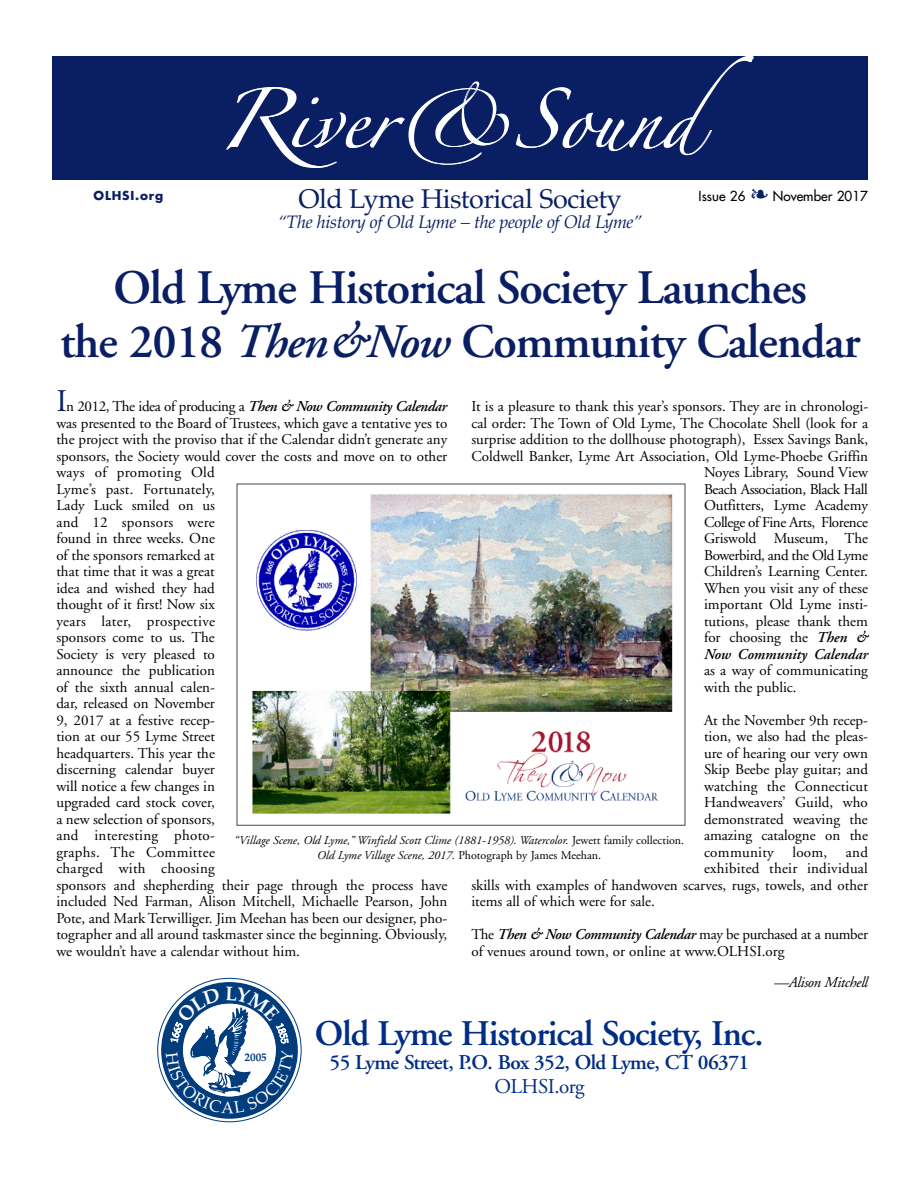
<style>
.page{position:relative;width:918px;height:1188px;background:#fff}
.page>*{position:absolute;margin:0;border:0;box-sizing:border-box;transform-origin:0 0}
.t1{font:54px "Zapfino";color:#fff}
.t2{font:600 48px/54px "Adobe Garamond";letter-spacing:-.02em;color:#0a1f63;text-align:center}
.t3{font:600 36px "Adobe Garamond";letter-spacing:-.025em;color:#002d86}
.t4{font:27px "Palatino";letter-spacing:-.02em;color:#0a1f63}
.t5{font:600 21px "Adobe Garamond";letter-spacing:-.025em;color:#002d86}
.t6{font:21px "Adobe Garamond";letter-spacing:-.025em;color:#002d86}
.t7{font:italic 18px "Palatino";letter-spacing:-.02em;color:#0a1f63}
.t8{font:15px/16.5px "Adobe Garamond";color:#000}
.t9{font:15px "Adobe Garamond";letter-spacing:.02em;color:#000}
.t10{font:italic 15px "Adobe Garamond";letter-spacing:-.025em;color:#000}
.t11{font:500 13.5px "Futura Std";color:#000}
.t12{font:italic 12px/15px "Adobe Garamond";color:#000;text-align:center}
.t13{font:700 12px "Futura Std";letter-spacing:.07em;color:#0a1f63}
.t14{font:700 11.25px "Palatino Linotype";color:#013d7d}
.s1{font-family:"Zingbats SW";font-weight:400;font-size:27px;color:#0a1f63}
.s2{font-style:italic}
.s3{font-size:31.5px;color:#0a1f63}
.s4{font-weight:600;font-style:italic}
.s5{font-style:normal}
</style>
<div class="page">
<div style="left:53px;top:56px;width:815px;height:123px;background:#0a1f63"></div>
<img style="left:236px;top:483px;width:450px;height:343px">
<svg style="left:160px;top:981px;width:139px;height:139px"></svg>
<svg style="left:166px;top:987px;width:127px;height:126px"></svg>
<h1 class="t1" style="left:218px;top:97px;width:538px">River&amp;Sound</h1>
<h3 class="t4" style="left:298px;top:183px;width:325px">Old Lyme Historical Society</h3>
<p class="t7" style="left:278px;top:211px;width:366px">“The history of Old Lyme – the people of Old Lyme”</p>
<p class="t13" style="left:94px;top:190px;width:71px">OLHSI.org</p>
<p class="t11" style="left:699px;top:189px;width:171px">Issue 26 <span class="s1">ß</span> November 2017</p>
<h2 class="t2" style="left:60px;top:265px;width:802px">Old Lyme Historical Society Launches<br>the 2018 <span class="s2">Then&amp;Now</span> Community Calendar</h2>
<p class="t8" style="left:56px;top:400px;width:393px"><span class="s3">I</span>n 2012, The idea of producing a <span class="s4">Then &amp; Now Community Calendar </span>was presented to the Board of Trustees, which gave a tentative yes to the project with the proviso that if the Calendar didn’t generate any sponsors, the Society would cover the costs and move on to other ways of promoting Old<br>Lyme’s past. Fortunately,<br>Lady Luck smiled on us<br>and 12 sponsors were<br>found in three weeks. One<br>of the sponsors remarked at<br>that time that it was a great<br>idea and wished they had<br>thought of it first! Now six<br>years later, prospective<br>sponsors come to us. The<br>Society is very pleased to<br>announce the publication<br>of the sixth annual calen-<br>dar, released on November<br>9, 2017 at a festive recep-<br>tion at our 55 Lyme Street<br>headquarters. This year the<br>discerning calendar buyer<br>will notice a few changes in<br>upgraded card stock cover,<br>a new selection of sponsors,<br>and interesting photo-<br>graphs. The Committee<br>charged with choosing<br>sponsors and shepherding their page through the process have included Ned Farman, Alison Mitchell, Michaelle Pearson, John Pote, and Mark Terwilliger. Jim Meehan has been our designer, pho&shy;tographer and all around taskmaster since the beginning. Obviously, we wouldn’t have a calendar without him.</p>
<p class="t8" style="left:471px;top:400px;width:398px;text-align:right">It is a pleasure to thank this year’s sponsors. They are in chronologi&shy;cal order: The Town of Old Lyme, The Chocolate Shell (look for a surprise addition to the dollhouse photograph), Essex Savings Bank, Coldwell Banker, Lyme Art Association, Old Lyme-Phoebe Griffin Noyes Library, Sound View<br>Beach Association, Black Hall<br>Outfitters, Lyme Academy<br>College of Fine Arts, Florence<br>Griswold Museum, The<br>Bowerbird, and the Old Lyme<br>Children’s Learning Center.<br>When you visit any of these<br>important Old Lyme insti-<br>tutions, please thank them<br>for choosing the <span class="s4">Then &amp;<br>Now Community Calendar</span></p>
<p class="t8" style="left:704px;top:664px;width:165px">as a way of communicating with the public.</p>
<p class="t8" style="left:704px;top:713px;width:166px">At the November 9th recep-</p>
<p class="t8" style="left:704px;top:730px;width:165px">tion, we also had the pleas-</p>
<p class="t8" style="left:704px;top:746px;width:166px">ure of hearing our very own</p>
<p class="t8" style="left:704px;top:763px;width:165px">Skip Beebe play guitar; and</p>
<p class="t8" style="left:704px;top:779px;width:165px">watching the Connecticut</p>
<p class="t8" style="left:704px;top:796px;width:165px">Handweavers’ Guild, who</p>
<p class="t8" style="left:704px;top:812px;width:165px">demonstrated weaving the</p>
<p class="t8" style="left:704px;top:829px;width:165px">amazing catalogne on the</p>
<p class="t9" style="left:704px;top:846px;width:165px">community loom, and</p>
<p class="t8" style="left:704px;top:862px;width:165px">exhibited their individual</p>
<p class="t8" style="left:471px;top:878px;width:398px">skills with examples of handwoven scarves, rugs, towels, and other</p>
<p class="t8" style="left:471px;top:895px;width:185px">items all of which were for sale.</p>
<p class="t8" style="left:471px;top:928px;width:398px">The <span class="s4">Then &amp; Now Community Calendar</span> may be purchased at a number of venues around town, or online at www.OLHSI.org</p>
<p class="t10" style="left:774px;top:977px;width:95px">—Alison Mitchell</p>
<p class="t12" style="left:234px;top:834px;width:452px">“Village Scene, Old Lyme,” Winfield Scott Clime (1881-1958). Watercolor. <span class="s5">Jewett family collection.<br></span>Old Lyme Village Scene, 2017. <span class="s5">Photograph by James Meehan.</span></p>
<p class="t14" style="left:244px;top:1050px;width:24px">2005</p>
<h3 class="t3" style="left:315px;top:1019px;width:450px">Old Lyme Historical Society, Inc.</h3>
<h3 class="t5" style="left:330px;top:1054px;width:421px">55 Lyme Street, P.O. Box 352, Old Lyme, CT 06371</h3>
<h3 class="t6" style="left:494px;top:1078px;width:92px">OLHSI.org</h3>
</div>
